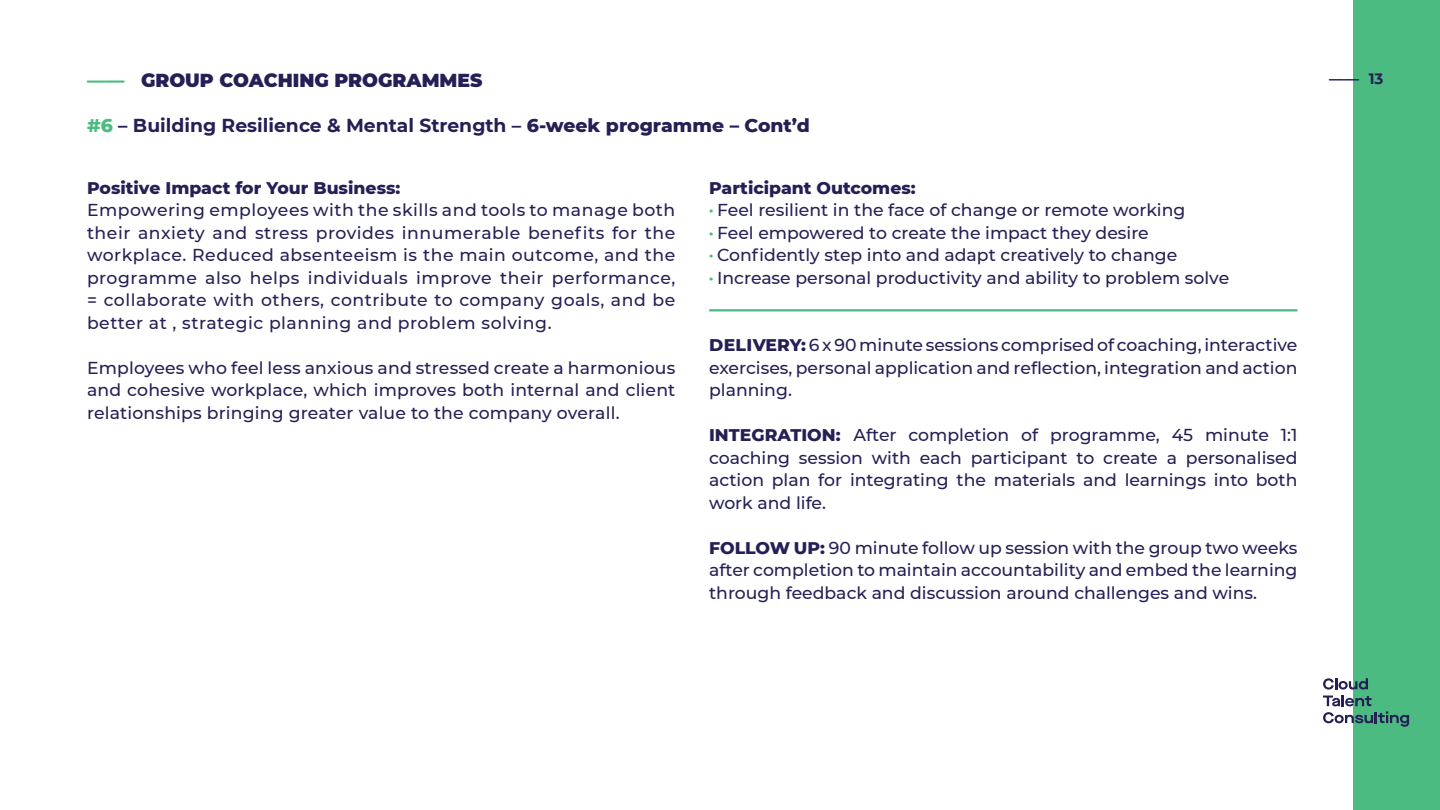
<style>
.page{position:relative;width:1440px;height:810px;background:#fff}
.page>*{position:absolute;margin:0;border:0;box-sizing:border-box;transform-origin:0 0}
.t1{font:700 18.75px "Montserrat";color:#242056}
.t2{font:900 18.75px "Montserrat";color:#242056}
.t3{font:500 17.25px/22.5px "Montserrat";color:#242056;text-align:justify}
.t4{font:800 17.25px "Montserrat";color:#242056}
.t5{font:700 15px "Montserrat";color:#242056}
.s1{font-weight:800;color:#4cbb81}
.s2{font-weight:800}
</style>
<div class="page">
<div style="left:1353px;top:0;width:87px;height:810px;background:#4cbb81"></div>
<svg style="left:1323px;top:678px;width:86px;height:49px"></svg>
<hr style="left:709px;top:309px;width:589px;height:2px;background:#4cbb81">
<p class="t2" style="left:87px;top:66px;width:397px"><span class="s1">——</span> GROUP COACHING PROGRAMMES</p>
<p class="t5" style="left:1329px;top:67px;width:56px">—— 13</p>
<p class="t1" style="left:87px;top:112px;width:724px"><span class="s1">#6</span> – Building Resilience &amp; Mental Strength – <span class="s2">6-week programme – Cont’d</span></p>
<p class="t4" style="left:87px;top:175px;width:315px">Positive Impact for Your Business:</p>
<p class="t3" style="left:87px;top:198px;width:590px">Empowering employees with the skills and tools to manage both their anxiety and stress provides innumerable benefits for the workplace. Reduced absenteeism is the main outcome, and the programme also helps individuals improve their performance, = collaborate with others, contribute to company goals, and be better at , strategic planning and problem solving.</p>
<p class="t3" style="left:87px;top:356px;width:590px">Employees who feel less anxious and stressed create a harmonious and cohesive workplace, which improves both internal and client relationships bringing greater value to the company overall.</p>
<p class="t3" style="left:709px;top:176px;width:522px;text-align:left"><span class="s2">Participant Outcomes:<br></span><span class="s1">·</span> Feel resilient in the face of change or remote working<br><span class="s1">·</span> Feel empowered to create the impact they desire<br><span class="s1">·</span> Confidently step into and adapt creatively to change<br><span class="s1">·</span> Increase personal productivity and ability to problem solve</p>
<p class="t3" style="left:709px;top:333px;width:590px"><span class="s2">DELIVERY:</span> 6 x 90 minute sessions comprised of coaching, interactive exercises, personal application and reflection, integration and action planning.</p>
<p class="t3" style="left:709px;top:423px;width:590px"><span class="s2">INTEGRATION:</span> After completion of programme, 45 minute 1:1 coaching session with each participant to create a personalised action plan for integrating the materials and learnings into both work and life.</p>
<p class="t3" style="left:709px;top:536px;width:590px"><span class="s2">FOLLOW UP:</span> 90 minute follow up session with the group two weeks after completion to maintain accountability and embed the learning through feedback and discussion around challenges and wins.</p>
</div>
